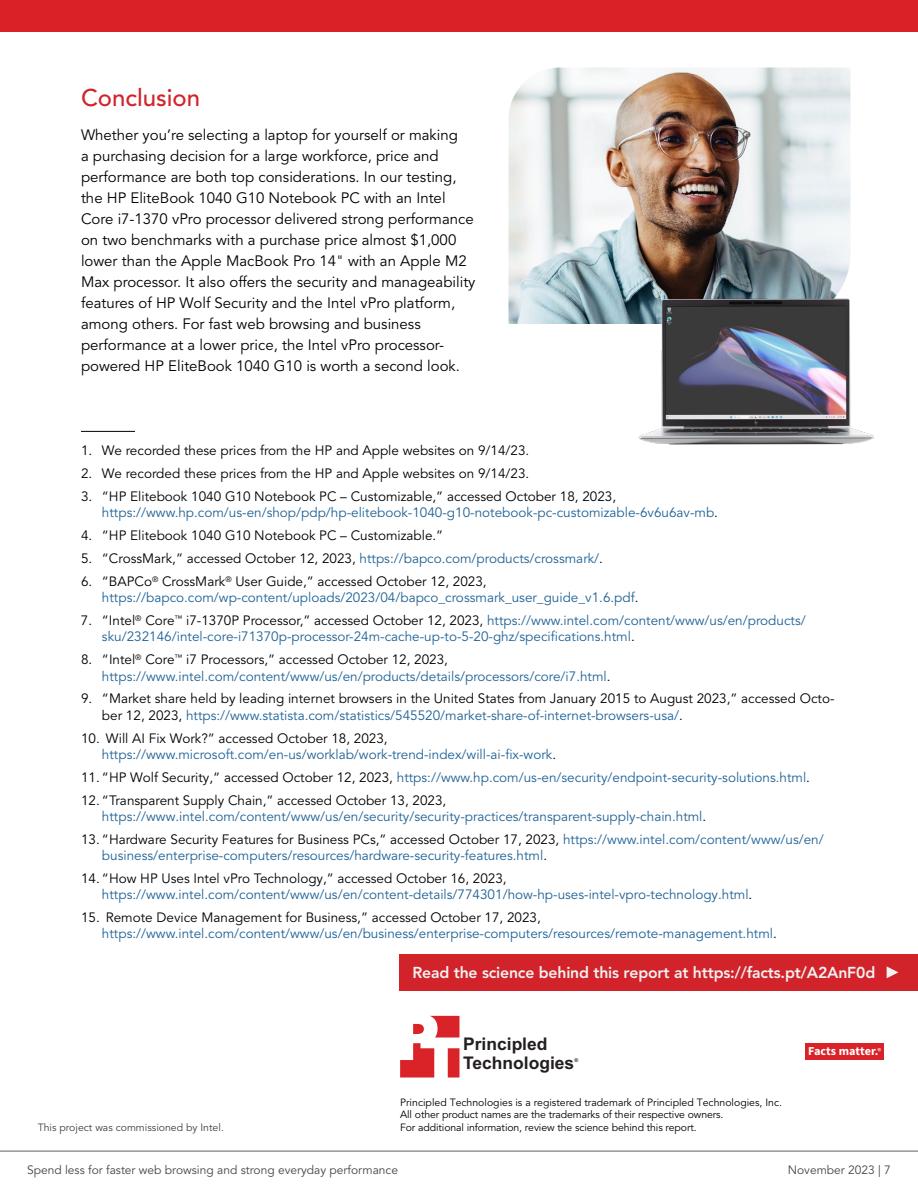
<style>
.page{position:relative;width:918px;height:1188px;background:#fff}
.page>*{position:absolute;margin:0;border:0;box-sizing:border-box;transform-origin:0 0}
.t1{font:500 24px "Avenir LT Pro";color:#d2232a}
.t2{font:700 17.4px/18.6px "Arial";color:#231f20}
.t3{font:800 15.75px "Avenir LT Pro";letter-spacing:-.01em;color:#f1f1f2}
.t4{font:15px/21px "Avenir LT Pro";color:#000}
.t5{font:13.5px/16.2px "Avenir LT Pro";color:#1f6296}
.t6{font:13.5px/16.2px "Avenir LT Pro";color:#000}
.t7{font:700 12.15px "Source Sans Pro";color:#fff}
.t8{font:12px "Avenir LT Pro";color:#464547}
.t9{font:10.5px/12.6px "Avenir LT Pro";letter-spacing:-.01em;color:#000}
.t10{font:10.5px "Avenir LT Pro";color:#414042}
.t11{font:700 5.25px "Arial";color:#231f20}
.s1{color:#000}
.s2{color:#1f6296}
.s3{font-weight:600;font-size:8.55px}
</style>
<div class="page">
<hr style="left:81px;top:431px;width:54px;height:1px;background:#000">
<img style="left:508px;top:68px;width:342px;height:256px">
<img style="left:636px;top:297px;width:238px;height:148px">
<svg style="left:400px;top:1016px;width:59px;height:62px"></svg>
<div style="left:805px;top:1043px;width:78px;height:17px;background:#da2229"></div>
<div style="left:399px;top:954px;width:519px;height:37px;background:#d2232a"></div>
<svg style="left:887px;top:966px;width:11px;height:12px"></svg>
<hr style="left:0;top:1151px;width:918px;height:1px;background:#616264">
<div style="left:0;top:0;width:918px;height:32px;background:#da2128"></div>
<h1 class="t1" style="left:81px;top:83px;width:121px">Conclusion</h1>
<p class="t4" style="left:81px;top:125px;width:396px">Whether you’re selecting a laptop for yourself or making<br>a purchasing decision for a large workforce, price and performance are both top considerations. In our testing, the HP EliteBook 1040 G10 Notebook PC with an Intel Core i7-1370 vPro processor delivered strong performance on two benchmarks with a purchase price almost $1,000 lower than the Apple MacBook Pro 14" with an Apple M2<br>Max processor. It also offers the security and manageability features of HP Wolf Security and the Intel vPro platform, among others. For fast web browsing and business performance at a lower price, the Intel vPro processor&shy;powered HP EliteBook 1040 G10 is worth a second look.</p>
<p class="t6" style="left:81px;top:443px;width:450px">1. We recorded these prices from the HP and Apple websites on 9/14/23.</p>
<p class="t6" style="left:81px;top:466px;width:450px">2. We recorded these prices from the HP and Apple websites on 9/14/23.</p>
<p class="t5" style="left:102px;top:488px;width:618px;text-indent:-21px"><span class="s1">3. “HP Elitebook 1040 G10 Notebook PC – Customizable,” accessed October 18, 2023, </span>https://www.hp.com/us-en/shop/pdp/hp-elitebook-1040-g10-notebook-pc-customizable-6v6u6av-mb<span class="s1">.</span></p>
<p class="t6" style="left:81px;top:528px;width:364px">4. “HP Elitebook 1040 G10 Notebook PC – Customizable.”</p>
<p class="t6" style="left:81px;top:551px;width:524px">5. “CrossMark,” accessed October 12, 2023, <span class="s2">https://bapco.com/products/crossmark/</span>.</p>
<p class="t5" style="left:102px;top:574px;width:538px;text-indent:-21px"><span class="s1">6. “BAPCo</span><sup>®</sup> <span class="s1">CrossMark</span><sup>®</sup> <span class="s1">User Guide,” accessed October 12, 2023, </span>https://bapco.com/wp-content/uploads/2023/04/bapco_crossmark_user_guide_v1.6.pdf<span class="s1">.</span></p>
<p class="t5" style="left:102px;top:613px;width:705px;text-indent:-21px"><span class="s1">7. “Intel</span><sup>®</sup> <span class="s1">Core</span><sup>™</sup> <span class="s1">i7-1370P Processor,” accessed October 12, 2023,</span> https://www.intel.com/content/www/us/en/products/ sku/232146/intel-core-i71370p-processor-24m-cache-up-to-5-20-ghz/specifications.html<span class="s1">.</span></p>
<p class="t5" style="left:102px;top:652px;width:510px;text-indent:-21px"><span class="s1">8. “Intel</span><sup>®</sup> <span class="s1">Core</span><sup>™</sup> <span class="s1">i7 Processors,” accessed October 12, 2023, </span>https://www.intel.com/content/www/us/en/products/details/processors/core/i7.html<span class="s1">.</span></p>
<p class="t6" style="left:102px;top:691px;width:734px;text-indent:-21px">9. “Market share held by leading internet browsers in the United States from January 2015 to August 2023,” accessed Octo&shy;ber 12, 2023, <span class="s2">https://www.statista.com/statistics/545520/market-share-of-internet-browsers-usa/</span>.</p>
<p class="t5" style="left:102px;top:730px;width:456px;text-indent:-21px"><span class="s1">10. Will AI Fix Work?” accessed October 18, 2023, </span>https://www.microsoft.com/en-us/worklab/work-trend-index/will-ai-fix-work<span class="s1">.</span></p>
<p class="t5" style="left:81px;top:769px;width:730px"><span class="s1">11. “HP Wolf Security,“ accessed October 12, 2023,</span> https://www.hp.com/us-en/security/endpoint-security-solutions.html<span class="s1">.</span></p>
<p class="t5" style="left:102px;top:792px;width:606px;text-indent:-21px"><span class="s1">12. “Transparent Supply Chain,” accessed October 13, 2023, </span>https://www.intel.com/content/www/us/en/security/security-practices/transparent-supply-chain.html<span class="s1">.</span></p>
<p class="t5" style="left:102px;top:831px;width:723px;text-indent:-21px"><span class="s1">13. “Hardware Security Features for Business PCs,” accessed October 17, 2023,</span> https://www.intel.com/content/www/us/en/ business/enterprise-computers/resources/hardware-security-features.html<span class="s1">.</span></p>
<p class="t5" style="left:102px;top:871px;width:652px;text-indent:-21px"><span class="s1">14. “How HP Uses Intel vPro Technology,” accessed October 16, 2023, </span>https://www.intel.com/content/www/us/en/content-details/774301/how-hp-uses-intel-vpro-technology.html<span class="s1">.</span></p>
<p class="t5" style="left:102px;top:910px;width:676px;text-indent:-21px"><span class="s1">15. Remote Device Management for Business,” accessed October 17, 2023, </span>https://www.intel.com/content/www/us/en/business/enterprise-computers/resources/remote-management.html<span class="s1">.</span></p>
<p class="t3" style="left:413px;top:964px;width:464px">Read the science behind this report at https://facts.pt/A2AnF0d</p>
<p class="t10" style="left:38px;top:1121px;width:188px">This project was commissioned by Intel.</p>
<p class="t2" style="left:463px;top:1036px;width:113px">Principled<br>Technologies</p>
<p class="t11" style="left:574px;top:1057px;width:5px">®</p>
<p class="t9" style="left:400px;top:1096px;width:383px">Principled Technologies is a registered trademark of Principled Technologies, Inc.<br>All other product names are the trademarks of their respective owners.<br>For additional information, review the science behind this report.</p>
<p class="t7" style="left:808px;top:1043px;width:74px">Facts matter.<span class="s3">®</span></p>
<p class="t8" style="left:27px;top:1163px;width:373px">Spend less for faster web browsing and strong everyday performance</p>
<p class="t8" style="left:788px;top:1163px;width:105px">November 2023 | 7</p>
</div>
